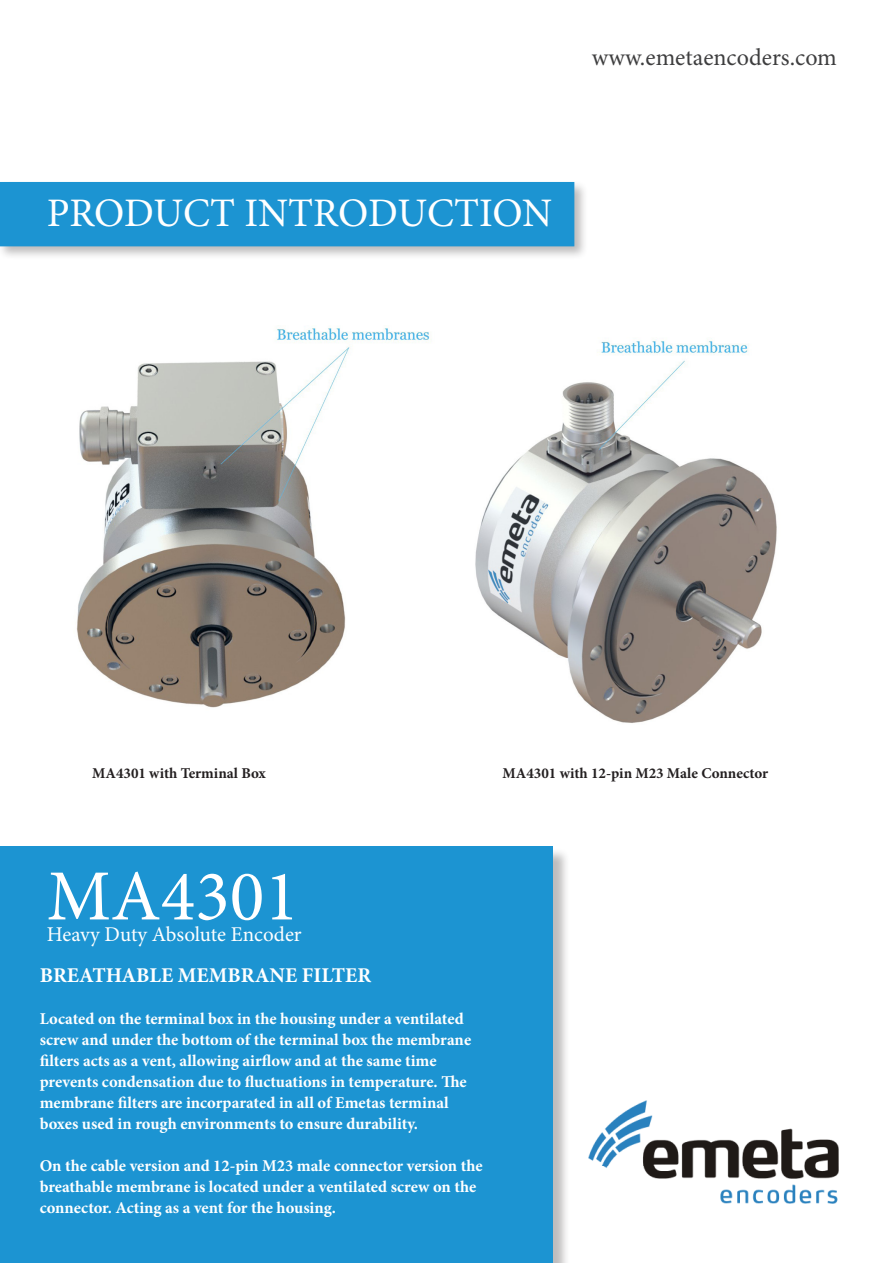
<style>
.page{position:relative;width:893px;height:1263px;background:#fff}
.page>*{position:absolute;margin:0;border:0;box-sizing:border-box;transform-origin:0 0}
.t1{font:72px "Minion Pro";color:#fff}
.t2{font:40.5px "Minion Pro";letter-spacing:-.005em;color:#fff}
.t3{font:24px "Minion Pro";color:#3e3e3f}
.t4{font:21px "Minion Pro";color:#fff}
.Lista{font:700 21px "Minion Pro";color:#fff}
.Lista-2{font:700 16.5px/21px "Minion Pro";color:#fff}
.Lista-3{font:700 15px "Minion Pro";color:#231f20}
</style>
<div class="page">
<img style="left:588px;top:1100px;width:251px;height:104px">
<img style="left:76px;top:328px;width:701px;height:395px">
<div style="left:1px;top:847px;width:569px;height:416px;background:#231f20;opacity:.3"></div>
<div style="left:0;top:846px;width:553px;height:417px;background:#1c94d2"></div>
<div style="left:0;top:180px;width:588px;height:80px;background:#231f20;opacity:.3"></div>
<div style="left:0;top:182px;width:574px;height:64px;background:#1c94d2"></div>
<p class="t3" style="left:592px;top:42px;width:247px">www.emetaencoders.com</p>
<p class="t2" style="left:47px;top:186px;width:507px">PRODUCT INTRODUCTION</p>
<p class="Lista-3" style="left:92px;top:763px;width:175px">MA4301 with Terminal Box</p>
<p class="Lista-3" style="left:502px;top:763px;width:267px">MA4301 with 12-pin M23 Male Connector</p>
<p class="t1" style="left:47px;top:848px;width:254px">MA4301</p>
<p class="t4" style="left:47px;top:920px;width:256px">Heavy Duty Absolute Encoder</p>
<p class="Lista" style="left:40px;top:960px;width:333px">BREATHABLE MEMBRANE FILTER</p>
<p class="Lista-2" style="left:40px;top:1008px;width:433px">Located on the terminal box in the housing under a ventilated screw and under the bottom of the terminal box the membrane filters acts as a vent, allowing airflow and at the same time prevents condensation due to fluctuations in temperature. The membrane filters are incorparated in all of Emetas terminal boxes used in rough environments to ensure durability.</p>
<p class="Lista-2" style="left:40px;top:1155px;width:445px">On the cable version and 12-pin M23 male connector version the breathable membrane is located under a ventilated screw on the connector. Acting as a vent for the housing.</p>
</div>
